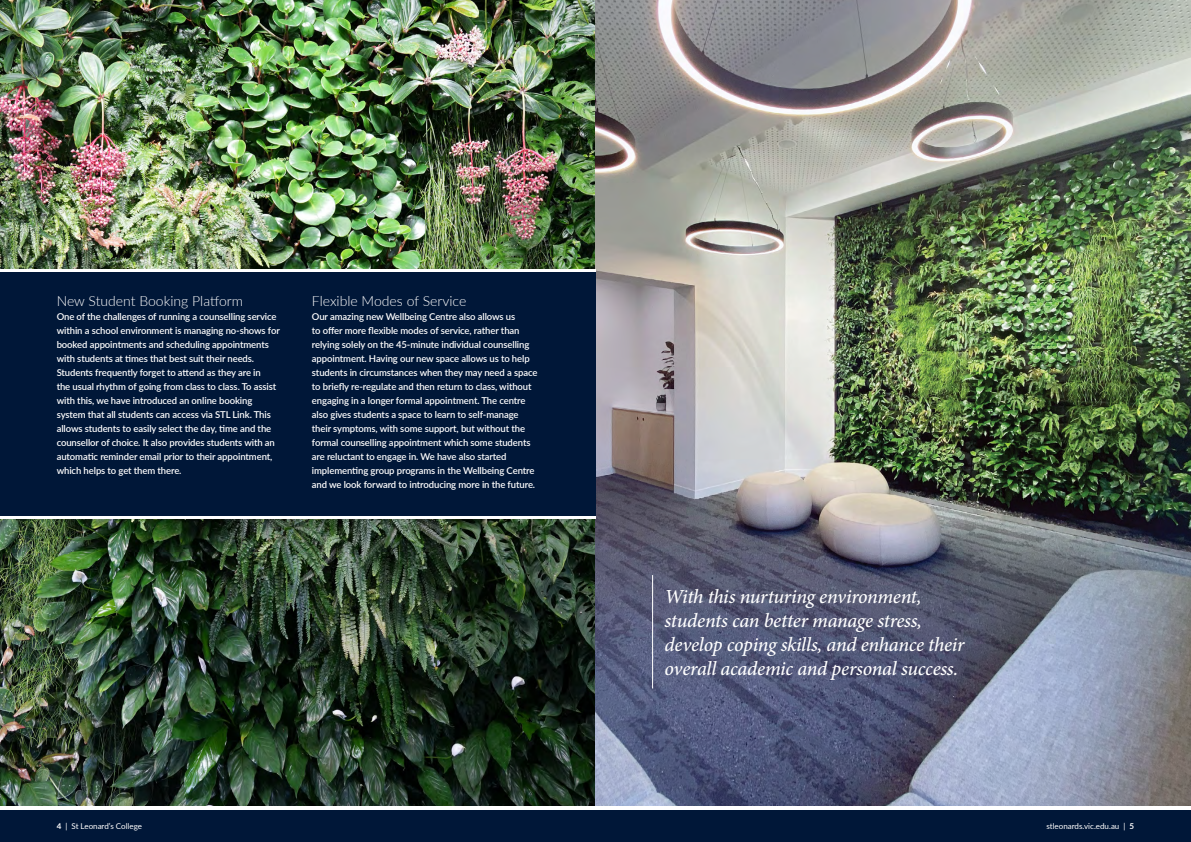
<style>
.page{position:relative;width:1191px;height:842px;background:#fff}
.page>*{position:absolute;margin:0;border:0;box-sizing:border-box;transform-origin:0 0}
.t1{font:italic 500 20px/24px "Minion Pro";letter-spacing:-.015em;color:#fff}
.t2{font:300 14px "Lato";color:#fff}
.t3{font:600 9.5px/14px "Lato";letter-spacing:-.01em;color:#fff}
.t4{font:8px "Lato";color:#fff}
.s1{font-weight:700}
</style>
<div class="page">
<div style="left:0;top:809px;width:595px;height:33px;background:#001738"></div>
<div style="left:595px;top:809px;width:596px;height:33px;background:#001738"></div>
<img style="left:0;top:0;width:595px;height:806px">
<img style="left:595px;top:0;width:596px;height:806px">
<hr style="left:652px;top:575px;width:1px;height:113px;background:#fff">
<div style="left:0;top:272px;width:595px;height:244px;background:#001738"></div>
<hr style="left:0;top:269px;width:595px;height:3px;background:#fff">
<hr style="left:0;top:516px;width:595px;height:3px;background:#fff">
<h2 class="t2" style="left:57px;top:291px;width:188px">New Student Booking Platform</h2>
<p class="t3" style="left:57px;top:309px;width:225px">One of the challenges of running a counselling service within a school environment is managing no-shows for booked appointments and scheduling appointments with students at times that best suit their needs.<br>Students frequently forget to attend as they are in<br>the usual rhythm of going from class to class. To assist with this, we have introduced an online booking system that all students can access via STL Link. This allows students to easily select the day, time and the counsellor of choice. It also provides students with an automatic reminder email prior to their appointment, which helps to get them there.</p>
<h2 class="t2" style="left:312px;top:291px;width:156px">Flexible Modes of Service</h2>
<p class="t3" style="left:312px;top:309px;width:227px">Our amazing new Wellbeing Centre also allows us<br>to offer more flexible modes of service, rather than relying solely on the 45-minute individual counselling appointment. Having our new space allows us to help students in circumstances when they may need a space to briefly re-regulate and then return to class, without engaging in a longer formal appointment. The centre also gives students a space to learn to self-manage their symptoms, with some support, but without the formal counselling appointment which some students are reluctant to engage in. We have also started implementing group programs in the Wellbeing Centre and we look forward to introducing more in the future.</p>
<h1 class="t1" style="left:664px;top:584px;width:301px">With this nurturing environment, students can better manage stress, develop coping skills, and enhance their overall academic and personal success.</h1>
<p class="t4" style="left:57px;top:820px;width:87px"><span class="s1">4</span> | St Leonard’s College</p>
<p class="t4" style="left:1046px;top:820px;width:89px">stleonards.vic.edu.au | <span class="s1">5</span></p>
</div>
